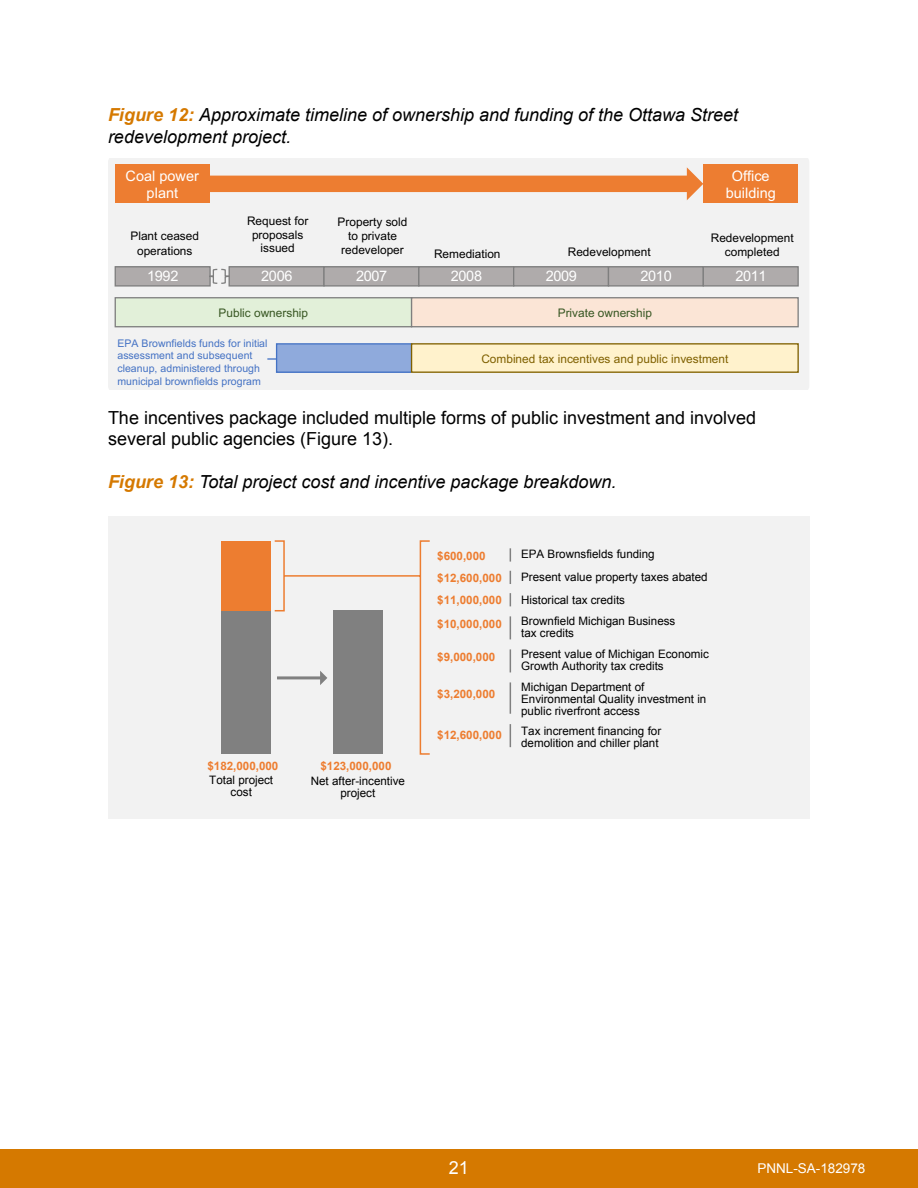
<style>
.page{position:relative;width:918px;height:1188px;background:#fff}
.page>*{position:absolute;margin:0;border:0;box-sizing:border-box;transform-origin:0 0}
.t1{font:italic 18px/21.6px "Arial";color:#000}
.t2{font:18px/21.6px "Arial";color:#000}
.t3{font:18px "Arial";color:#fff}
.t4{font:14.55px/17.1px "Arial";letter-spacing:-.005em;color:#fff;text-align:center}
.t5{font:13.5px "Arial";color:#fff}
.t6{font:11.85px/14.5px "Arial";color:#000;text-align:center}
.t7{font:11.85px "Arial";color:#7f6000}
.t8{font:11.85px "Arial";color:#385723}
.t9{font:11.55px/12px "Arial";color:#000}
.t10{font:700 11.55px/21.9px "Arial";color:#ed7d30}
.t11{font:10.5px/11.9px "Arial";letter-spacing:.005em;color:#4472c4}
.s1{font-weight:700;color:#d57900}
</style>
<div class="page">
<div style="left:0;top:1149px;width:918px;height:39px;background:#d57900"></div>
<div style="left:108px;top:517px;width:702px;height:302px;background:#f2f2f2"></div>
<div style="left:222px;top:541px;width:49px;height:213px;background:#808080"></div>
<svg style="left:274px;top:540px;width:156px;height:215px"></svg>
<svg style="left:510px;top:548px;width:1px;height:14px"></svg>
<svg style="left:510px;top:571px;width:1px;height:13px"></svg>
<svg style="left:510px;top:593px;width:1px;height:13px"></svg>
<svg style="left:510px;top:616px;width:1px;height:23px"></svg>
<svg style="left:510px;top:649px;width:1px;height:23px"></svg>
<hr style="left:510px;top:682px;width:1px;height:32px;background:#808080">
<svg style="left:510px;top:724px;width:1px;height:23px"></svg>
<div style="left:222px;top:541px;width:49px;height:70px;background:#ed7d30"></div>
<div style="left:108px;top:159px;width:701px;height:230px;background:#f2f2f2"></div>
<div style="left:115px;top:165px;width:94px;height:38px;background:#ed7d31"></div>
<svg style="left:209px;top:167px;width:494px;height:33px"></svg>
<div style="left:703px;top:165px;width:95px;height:38px;background:#ed7d31"></div>
<div style="left:277px;top:344px;width:135px;height:28px;background:#8faadc"></div>
<div style="left:276px;top:343px;width:136px;height:30px;border:1px solid #4472c4"></div>
<div style="left:229px;top:267px;width:95px;height:19px;background:#afabab"></div>
<div style="left:229px;top:266px;width:96px;height:21px;border:1px solid #7f7f7f"></div>
<div style="left:324px;top:267px;width:95px;height:19px;background:#afabab"></div>
<div style="left:323px;top:266px;width:96px;height:21px;border:1px solid #7f7f7f"></div>
<div style="left:419px;top:267px;width:95px;height:19px;background:#afabab"></div>
<div style="left:418px;top:266px;width:96px;height:21px;border:1px solid #7f7f7f"></div>
<div style="left:514px;top:267px;width:94px;height:19px;background:#afabab"></div>
<div style="left:513px;top:266px;width:96px;height:21px;border:1px solid #7f7f7f"></div>
<div style="left:608px;top:267px;width:95px;height:19px;background:#afabab"></div>
<div style="left:608px;top:266px;width:96px;height:21px;border:1px solid #7f7f7f"></div>
<div style="left:703px;top:267px;width:95px;height:19px;background:#afabab"></div>
<div style="left:703px;top:266px;width:96px;height:21px;border:1px solid #7f7f7f"></div>
<div style="left:115px;top:267px;width:95px;height:19px;background:#afabab"></div>
<div style="left:115px;top:266px;width:96px;height:21px;border:1px solid #7f7f7f"></div>
<svg style="left:209px;top:268px;width:21px;height:17px"></svg>
<div style="left:115px;top:298px;width:297px;height:29px;background:#e2f0d9"></div>
<div style="left:115px;top:297px;width:297px;height:30px;border:1px solid #7f7f7f"></div>
<div style="left:412px;top:298px;width:386px;height:29px;background:#fbe5d6"></div>
<div style="left:411px;top:297px;width:388px;height:30px;border:1px solid #7f7f7f"></div>
<div style="left:412px;top:344px;width:386px;height:28px;background:#fff2cc"></div>
<div style="left:411px;top:343px;width:388px;height:30px;border:1px solid #7f6000"></div>
<svg style="left:267px;top:358px;width:10px;height:2px"></svg>
<h1 class="t1" style="left:108px;top:104px;width:632px"><span class="s1">Figure 12:</span> Approximate timeline of ownership and funding of the Ottawa Street redevelopment project.</h1>
<p class="t4" style="left:126px;top:167px;width:75px">Coal power plant</p>
<p class="t4" style="left:726px;top:167px;width:52px">Office building</p>
<p class="t6" style="left:131px;top:229px;width:70px">Plant ceased operations</p>
<p class="t6" style="left:247px;top:213px;width:63px">Request for proposals</p>
<p class="t6" style="left:261px;top:241px;width:36px">issued</p>
<p class="t6" style="left:338px;top:214px;width:71px">Property sold to private</p>
<p class="t6" style="left:341px;top:242px;width:64px">redeveloper</p>
<p class="t6" style="left:711px;top:230px;width:84px">Redevelopment</p>
<p class="t6" style="left:434px;top:246px;width:68px">Remediation</p>
<p class="t6" style="left:568px;top:245px;width:84px">Redevelopment</p>
<p class="t6" style="left:725px;top:245px;width:56px">completed</p>
<p class="t4" style="left:147px;top:268px;width:33px">1992</p>
<p class="t4" style="left:261px;top:268px;width:33px">2006</p>
<p class="t4" style="left:356px;top:268px;width:33px">2007</p>
<p class="t4" style="left:451px;top:268px;width:33px">2008</p>
<p class="t4" style="left:546px;top:268px;width:33px">2009</p>
<p class="t4" style="left:641px;top:268px;width:33px">2010</p>
<p class="t4" style="left:735px;top:268px;width:33px">2011</p>
<p class="t8" style="left:219px;top:305px;width:91px">Public ownership</p>
<p class="t8" style="left:558px;top:305px;width:96px">Private ownership</p>
<p class="t7" style="left:481px;top:351px;width:249px">Combined tax incentives and public investment</p>
<p class="t11" style="left:117px;top:337px;width:152px">EPA Brownfields funds for initial assessment and subsequent</p>
<p class="t11" style="left:117px;top:362px;width:145px;line-height:13.2px">cleanup, administered through municipal brownfields program</p>
<h1 class="t2" style="left:108px;top:407px;width:650px">The incentives package included multiple forms of public investment and involved several public agencies (Figure 13).</h1>
<h1 class="t1" style="left:108px;top:471px;width:510px"><span class="s1">Figure 13:</span> Total project cost and incentive package breakdown.</h1>
<p class="t10" style="left:207px;top:756px;width:73px">$182,000,000</p>
<p class="t9" style="left:209px;top:774px;width:65px;text-align:center">Total project cost</p>
<p class="t10" style="left:320px;top:756px;width:73px">$123,000,000</p>
<p class="t9" style="left:311px;top:775px;width:96px;text-align:center">Net after-incentive project</p>
<p class="t10" style="left:437px;top:545px;width:50px">$600,000</p>
<p class="t9" style="left:521px;top:548px;width:135px">EPA Brownsfields funding</p>
<p class="t10" style="left:437px;top:567px;width:66px">$12,600,000 $11,000,000</p>
<p class="t10" style="left:437px;top:613px;width:66px">$10,000,000</p>
<p class="t10" style="left:437px;top:646px;width:60px">$9,000,000</p>
<p class="t10" style="left:437px;top:684px;width:60px">$3,200,000</p>
<p class="t10" style="left:437px;top:725px;width:66px">$12,600,000</p>
<p class="t9" style="left:521px;top:566px;width:188px;line-height:22px">Present value property taxes abated<br>Historical tax credits<br>Brownfield Michigan Business</p>
<p class="t9" style="left:521px;top:623px;width:189px;line-height:20.2px">tax credits<br>Present value of Michigan Economic</p>
<p class="t9" style="left:521px;top:655px;width:144px;line-height:21px">Growth Authority tax credits<br>Michigan Department of</p>
<p class="t9" style="left:521px;top:693px;width:187px">Environmental Quality investment in public riverfront access</p>
<p class="t9" style="left:521px;top:725px;width:142px">Tax increment financing for demolition and chiller plant</p>
<h1 class="t3" style="left:449px;top:1156px;width:22px">21</h1>
<p class="t5" style="left:757px;top:1159px;width:110px">PNNL-SA-182978</p>
</div>
